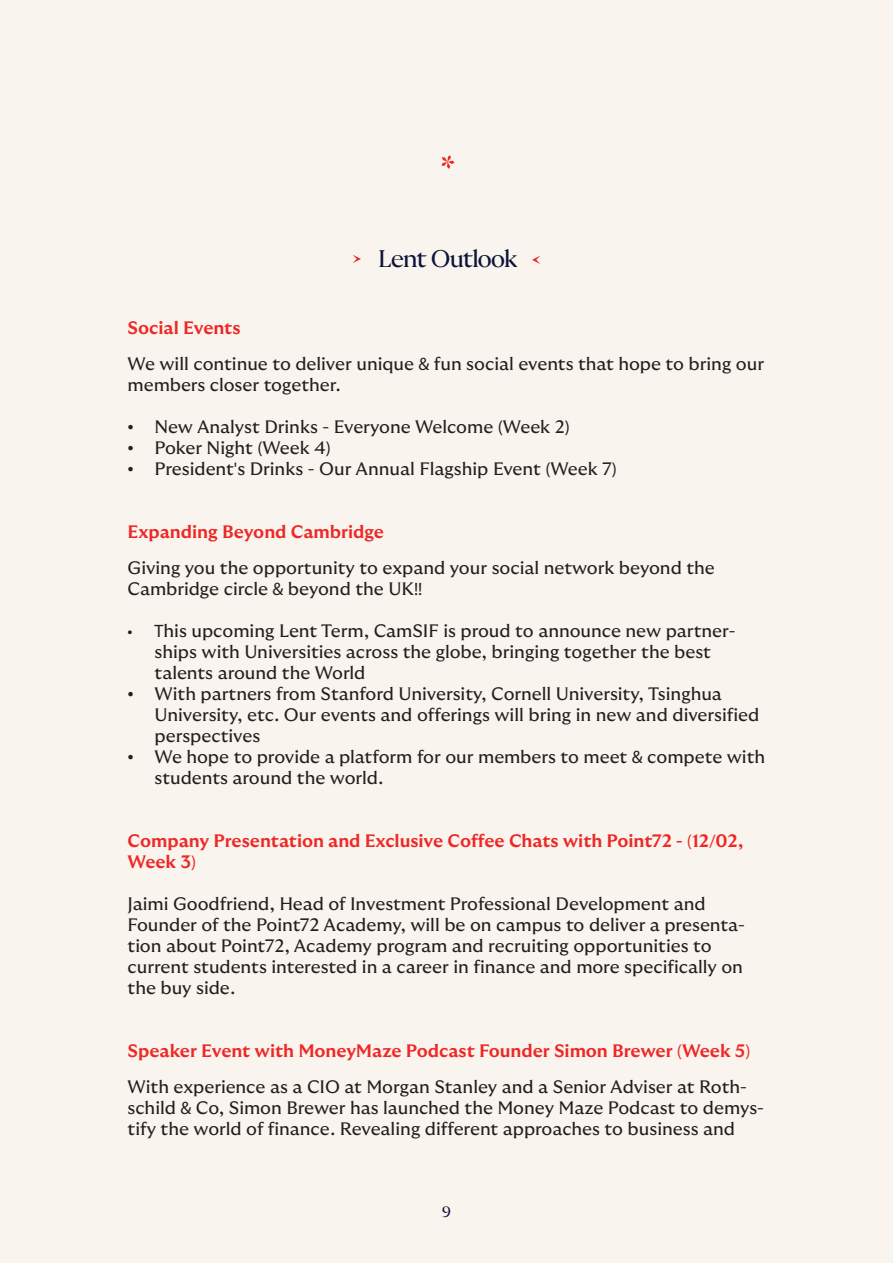
<style>
.page{position:relative;width:893px;height:1263px;background:#f9f5ee}
.page>*{position:absolute;margin:0;border:0;box-sizing:border-box;transform-origin:0 0}
.t1{font:24px "GT Ultra Fine";letter-spacing:-.045em;color:#0d133a}
.t2{font:18px/21px "GT Ultra Median";letter-spacing:-.005em;color:#231f20}
.t3{font:700 18px/21px "GT Ultra Median";letter-spacing:-.005em;color:#ee2827}
.t4{font:15px "GT Ultra Fine";color:#0d133a}
.s1{font-weight:700;color:#ee2827}
.s2{font-family:"Myriad Pro"}
.s3{font-family:"Times New Roman"}
.s4{font-family:"Myriad Pro";font-weight:400}
.s5{font-family:"Myriad Pro";color:#ee2827}
</style>
<div class="page">
<svg style="left:353px;top:255px;width:8px;height:8px"></svg>
<svg style="left:532px;top:256px;width:8px;height:8px"></svg>
<svg style="left:441px;top:155px;width:13px;height:14px"></svg>
<h1 class="t1" style="left:378px;top:249px;width:141px">Lent Outlook</h1>
<p class="t2" style="left:128px;top:311px;width:638px;line-height:36px"><span class="s1">Social Events<br></span>We will continue to deliver unique <span class="s2">&amp;</span> fun social events that hope to bring our</p>
<p class="t2" style="left:128px;top:376px;width:214px">members closer together.</p>
<p class="t2" style="left:128px;top:418px;width:444px"><span class="s3">•</span> New Analyst Drinks - Everyone Welcome <span class="s2">(</span>Week 2<span class="s2">)</span></p>
<p class="t2" style="left:128px;top:439px;width:205px"><span class="s3">•</span> Poker Night <span class="s2">(</span>Week 4<span class="s2">)</span></p>
<p class="t2" style="left:128px;top:460px;width:491px"><span class="s3">•</span> President<span class="s2">'</span>s Drinks - Our Annual Flagship Event <span class="s2">(</span>Week 7<span class="s2">)</span></p>
<p class="t3" style="left:128px;top:523px;width:258px">Expanding Beyond Cambridge</p>
<p class="t2" style="left:128px;top:559px;width:589px">Giving you the opportunity to expand your social network beyond the<br>Cambridge circle <span class="s2">&amp;</span> beyond the UK<span class="s2">!!</span></p>
<p class="t2" style="left:155px;top:622px;width:582px;text-indent:-27px"><span class="s2">• T</span>his upcoming Lent Term, CamSIF is proud to announce new partner&shy;ships with Universities across the globe, bringing together the best talents around the World</p>
<p class="t2" style="left:155px;top:685px;width:606px;text-indent:-27px"><span class="s3">•</span> With partners from Stanford University, Cornell University, Tsinghua<br>University, etc. Our events and offerings will bring in new and diversified perspectives</p>
<p class="t2" style="left:155px;top:748px;width:612px;text-indent:-27px"><span class="s3">•</span> We hope to provide a platform for our members to meet <span class="s2">&amp;</span> compete with students around the world.</p>
<p class="t3" style="left:128px;top:832px;width:617px">Company Presentation and Exclusive Coffee Chats with Point72 - <span class="s4">(</span>12<span class="s4">/</span>02,<br>Week 3<span class="s4">)</span></p>
<p class="t2" style="left:128px;top:895px;width:619px">Jaimi Goodfriend, Head of Investment Professional Development and Founder of the Point72 Academy, will be on campus to deliver a presenta&shy;tion about Point72, Academy program and recruiting opportunities to current students interested in a career in finance and more specifically on the buy side.</p>
<p class="t2" style="left:128px;top:1034px;width:624px;line-height:36px"><span class="s1">Speaker Event with MoneyMaze Podcast Founder Simon Brewer</span> <span class="s5">(</span><span class="s1">Week 5</span><span class="s5">)<br></span>With experience as a CIO at Morgan Stanley and a Senior Adviser at Roth-</p>
<p class="t2" style="left:128px;top:1099px;width:638px">schild <span class="s2">&amp;</span> Co, Simon Brewer has launched the Money Maze Podcast to demys&shy;tify the world of finance. Revealing different approaches to business and</p>
<p class="t4" style="left:442px;top:1206px;width:11px">9</p>
</div>
